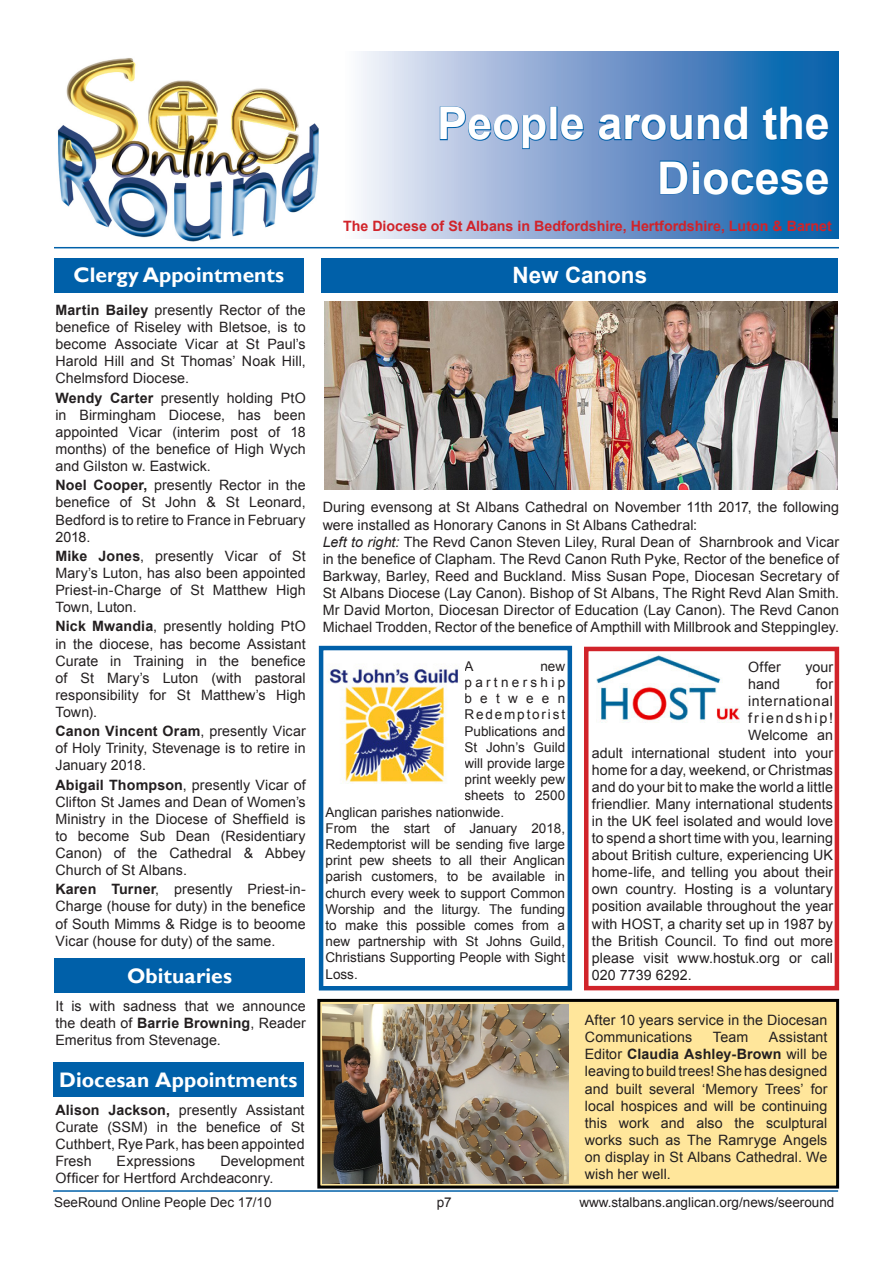
<style>
.page{position:relative;width:893px;height:1263px;background:#fff}
.page>*{position:absolute;margin:0;border:0;box-sizing:border-box;transform-origin:0 0}
.t1{font:700 45px/54px "Arial";color:#fff;text-align:right}
.Paragraph_Style_1{font:700 22.5px "Arial";color:#fff}
.Paragraph_Style_1-2{font:700 21px "Gill Sans";color:#fff}
.Paragraph_Style_1-3{font:14.25px/17.1px "Arial";letter-spacing:.005em;color:#231f20;text-align:justify}
.t2{font:700 14.25px "Arial";color:#d1232a}
.Paragraph_Style_1-4{font:13.5px/16.2px "Arial";color:#231f20;text-align:justify}
.Paragraph_Style_1-5{font:13.5px "Arial";letter-spacing:.135em;color:#231f20}
.Paragraph_Style_1-6{font:13.5px "Arial";letter-spacing:.245em;color:#231f20}
.Paragraph_Style_1-7{font:13.5px "Arial";letter-spacing:.61em;color:#231f20}
.s1{font-weight:700}
.s2{font-style:italic}
</style>
<div class="page">
<div style="left:317px;top:999px;width:522px;height:189px;background:#ffe69b;border:3px solid #000"></div>
<img style="left:58px;top:58px;width:261px;height:184px">
<hr style="left:54px;top:247px;width:785px;height:1px;background:#0060a9">
<div style="left:54px;top:258px;width:250px;height:34px;background:#0060a9"></div>
<svg style="left:361px;top:52px;width:478px;height:186px;background:#7fa4d0"></svg>
<hr style="left:53px;top:1190px;width:785px;height:2px;background:#0060a9">
<svg style="left:439px;top:106px;width:108px;height:44px;background:#8dacd5"></svg>
<div style="left:550px;top:107px;width:7px;height:33px;border:2px solid #0161aa"></div>
<svg style="left:560px;top:114px;width:25px;height:28px"></svg>
<svg style="left:597px;top:106px;width:151px;height:36px;background:#447dbb"></svg>
<svg style="left:761px;top:105px;width:69px;height:37px;background:#0b67ae"></svg>
<svg style="left:659px;top:160px;width:171px;height:36px;background:#226fb3"></svg>
<div style="left:53px;top:1062px;width:250px;height:35px;background:#0060a9"></div>
<div style="left:322px;top:258px;width:516px;height:34px;background:#0060a9"></div>
<img style="left:324px;top:302px;width:514px;height:187px">
<div style="left:584px;top:647px;width:255px;height:343px;border:4px solid #d1232a"></div>
<img style="left:596px;top:655px;width:144px;height:67px">
<div style="left:54px;top:958px;width:251px;height:34px;background:#0060a9"></div>
<img style="left:328px;top:668px;width:130px;height:116px">
<img style="left:322px;top:1005px;width:247px;height:179px">
<div style="left:319px;top:646px;width:253px;height:344px;border:4px solid #0060a9"></div>
<p class="Paragraph_Style_1-2" style="left:74px;top:263px;width:212px">Clergy Appointments</p>
<p class="t1" style="left:437px;top:98px;width:394px">People around the<br>Diocese</p>
<p class="t2" style="left:343px;top:216px;width:490px">The Diocese of St Albans in Bedfordshire, Hertfordshire, Luton &amp; Barnet</p>
<p class="Paragraph_Style_1" style="left:513px;top:260px;width:136px">New Canons</p>
<p class="Paragraph_Style_1-3" style="left:55px;top:302px;width:252px"><span class="s1">Martin Bailey</span> presently Rector of the benefice of Riseley with Bletsoe, is to become Associate Vicar at St Paul’s Harold Hill and St Thomas’ Noak Hill, Chelmsford Diocese.</p>
<p class="Paragraph_Style_1-3" style="left:55px;top:389px;width:252px"><span class="s1">Wendy Carter</span> presently holding PtO in Birmingham Diocese, has been appointed Vicar (interim post of 18 months) of the benefice of High Wych and Gilston w. Eastwick.</p>
<p class="Paragraph_Style_1-3" style="left:55px;top:477px;width:252px"><span class="s1">Noel Cooper,</span> presently Rector in the benefice of St John &amp; St Leonard, Bedford is to retire to France in February 2018.</p>
<p class="Paragraph_Style_1-3" style="left:55px;top:547px;width:252px"><span class="s1">Mike Jones</span>, presently Vicar of St Mary’s Luton, has also been appointed Priest-in-Charge of St Matthew High Town, Luton.</p>
<p class="Paragraph_Style_1-3" style="left:55px;top:618px;width:252px"><span class="s1">Nick Mwandia</span>, presently holding PtO in the diocese, has become Assistant Curate in Training in the benefice of St Mary’s Luton (with pastoral responsibility for St Matthew’s High Town).</p>
<p class="Paragraph_Style_1-3" style="left:55px;top:723px;width:252px"><span class="s1">Canon Vincent Oram</span>, presently Vicar of Holy Trinity, Stevenage is to retire in January 2018.</p>
<p class="Paragraph_Style_1-3" style="left:55px;top:776px;width:252px"><span class="s1">Abigail Thompson</span>, presently Vicar of Clifton St James and Dean of Women’s Ministry in the Diocese of Sheffield is to become Sub Dean (Residentiary Canon) of the Cathedral &amp; Abbey Church of St Albans.</p>
<p class="Paragraph_Style_1-3" style="left:55px;top:881px;width:252px"><span class="s1">Karen Turner</span>, presently Priest-in-Charge (house for duty) in the benefice of South Mimms &amp; Ridge is to beoome Vicar (house for duty) of the same.</p>
<p class="Paragraph_Style_1-3" style="left:323px;top:499px;width:518px">During evensong at St Albans Cathedral on November 11th 2017, the following were installed as Honorary Canons in St Albans Cathedral:</p>
<p class="Paragraph_Style_1-3" style="left:323px;top:533px;width:518px"><span class="s2">Left to right:</span> The Revd Canon Steven Liley, Rural Dean of Sharnbrook and Vicar in the benefice of Clapham. The Revd Canon Ruth Pyke, Rector of the benefice of Barkway, Barley, Reed and Buckland. Miss Susan Pope, Diocesan Secretary of St Albans Diocese (Lay Canon). Bishop of St Albans, The Right Revd Alan Smith.<br>Mr David Morton, Diocesan Director of Education (Lay Canon). The Revd Canon Michael Trodden, Rector of the benefice of Ampthill with Millbrook and Steppingley.</p>
<p class="Paragraph_Style_1-4" style="left:465px;top:658px;width:11px">A</p>
<p class="Paragraph_Style_1-4" style="left:540px;top:658px;width:26px">new</p>
<p class="Paragraph_Style_1-6" style="left:465px;top:673px;width:102px">partnership</p>
<p class="Paragraph_Style_1-7" style="left:465px;top:690px;width:102px">between</p>
<p class="Paragraph_Style_1-5" style="left:465px;top:706px;width:102px">Redemptorist</p>
<p class="Paragraph_Style_1-4" style="left:465px;top:723px;width:102px">Publications and</p>
<p class="Paragraph_Style_1-4" style="left:465px;top:739px;width:102px">St John’s Guild</p>
<p class="Paragraph_Style_1-4" style="left:465px;top:755px;width:102px">will provide large</p>
<p class="Paragraph_Style_1-4" style="left:465px;top:771px;width:102px">print weekly pew</p>
<p class="Paragraph_Style_1-4" style="left:465px;top:788px;width:102px">sheets to 2500</p>
<p class="Paragraph_Style_1-4" style="left:326px;top:804px;width:180px">Anglican parishes nationwide.</p>
<p class="Paragraph_Style_1-4" style="left:326px;top:820px;width:241px">From the start of January 2018, Redemptorist will be sending five large print pew sheets to all their Anglican parish customers, to be available in church every week to support Common Worship and the liturgy. The funding to make this possible comes from a new partnership with St Johns Guild, Christians Supporting People with Sight Loss.</p>
<p class="Paragraph_Style_1-3" style="left:748px;top:659px;width:34px">Offer</p>
<p class="Paragraph_Style_1-3" style="left:805px;top:659px;width:29px">your</p>
<p class="Paragraph_Style_1-3" style="left:748px;top:676px;width:33px">hand</p>
<p class="Paragraph_Style_1-3" style="left:592px;top:676px;width:243px;text-align:right">for<br>international<br>friendship!<br>Welcome an<br>adult international student into your home for a day, weekend, or Christmas and do your bit to make the world a little friendlier. Many international students in the UK feel isolated and would love to spend a short time with you, learning about British culture, experiencing UK home-life, and telling you about their own country. Hosting is a voluntary position available throughout the year with HOST, a charity set up in 1987 by the British Council. To find out more please visit www.hostuk.org or call</p>
<p class="Paragraph_Style_1-2" style="left:127px;top:963px;width:106px">Obituaries</p>
<p class="Paragraph_Style_1-3" style="left:592px;top:966px;width:101px">020 7739 6292.</p>
<p class="Paragraph_Style_1-3" style="left:55px;top:997px;width:252px">It is with sadness that we announce the death of <span class="s1">Barrie Browning</span>, Reader Emeritus from Stevenage.</p>
<p class="Paragraph_Style_1-3" style="left:585px;top:1012px;width:244px">After 10 years service in the Diocesan<br>Communications</p>
<p class="Paragraph_Style_1-3" style="left:585px;top:1029px;width:244px;text-indent:184px">Assistant Editor <span class="s1">Claudia Ashley-Brown</span> will be leaving to build trees! She has designed and built several ‘Memory Trees’ for local hospices and will be continuing this work and also the sculptural works such as The Ramryge Angels on display in St Albans Cathedral. We wish her well.</p>
<p class="Paragraph_Style_1-3" style="left:713px;top:1029px;width:37px">Team</p>
<p class="Paragraph_Style_1-2" style="left:59px;top:1067px;width:240px">Diocesan Appointments</p>
<p class="Paragraph_Style_1-3" style="left:55px;top:1101px;width:251px"><span class="s1">Alison Jackson,</span> presently Assistant Curate (SSM) in the benefice of St Cuthbert, Rye Park, has been appointed Fresh</p>
<p class="Paragraph_Style_1-3" style="left:55px;top:1152px;width:251px;text-indent:165px">Development<br>Officer for Hertford Archdeaconry.</p>
<p class="Paragraph_Style_1-3" style="left:117px;top:1152px;width:80px">Expressions</p>
<p class="Paragraph_Style_1-4" style="left:54px;top:1194px;width:219px">SeeRound Online People Dec 17/10</p>
<p class="Paragraph_Style_1-4" style="left:437px;top:1194px;width:17px">p7</p>
<p class="Paragraph_Style_1-4" style="left:579px;top:1194px;width:256px">www.stalbans.anglican.org/news/seeround</p>
</div>
